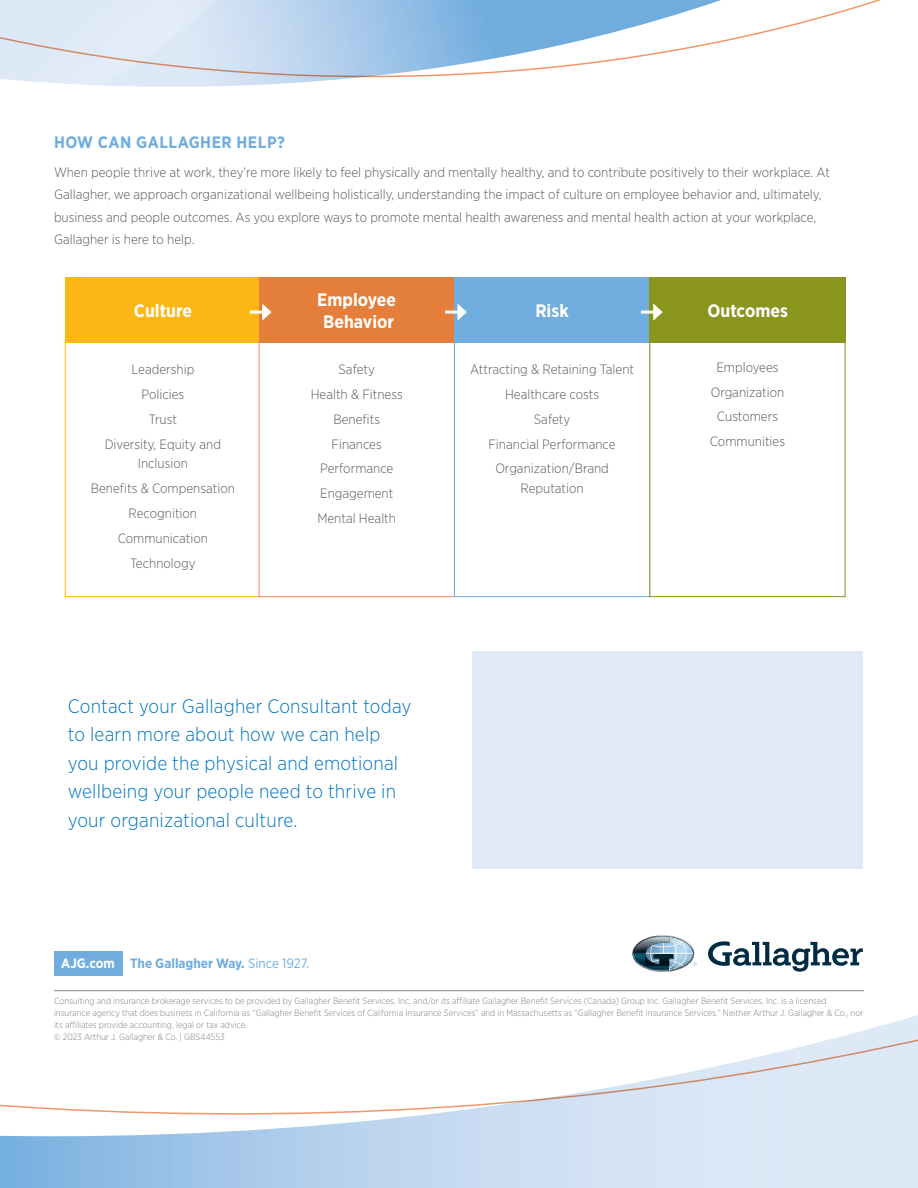
<style>
.page{position:relative;width:918px;height:1188px;background:#fff}
.page>*{position:absolute;margin:0;border:0;box-sizing:border-box;transform-origin:0 0}
.t1{font:300 19.5px/28.5px "Gotham Narrow";letter-spacing:.01em;color:#0075bc}
.t2{font:700 18px/21.6px "Gotham Narrow";color:#fff;text-align:center}
.t3{font:700 16.5px "Gotham Narrow";letter-spacing:.03em;color:#70adde}
.t4{font:300 13.5px/24.9px "Gotham Narrow";color:#58595b;text-align:center}
.t5{font:700 13.5px "Gotham Narrow";color:#70adde}
.t6{font:300 9px/12px "Gotham Narrow";color:#7c8281}
.s1{color:#fff}
.s2{font-weight:400}
</style>
<div class="page">
<div style="left:65px;top:340px;width:196px;height:257px;background:#fff;border:1px solid #fdb714"></div>
<div style="left:259px;top:340px;width:196px;height:257px;background:#fff;border:1px solid #f08b5c"></div>
<div style="left:454px;top:340px;width:196px;height:257px;background:#fff;border:1px solid #70adde"></div>
<div style="left:649px;top:340px;width:197px;height:257px;background:#fff"></div>
<svg style="left:0;top:77px;width:347px;height:10px;fill:#dee9f7"></svg>
<svg style="left:0;top:0;width:881px;height:77px"></svg>
<svg style="left:0;top:1015px;width:918px;height:173px"></svg>
<svg style="left:0;top:1033px;width:918px;height:94px"></svg>
<div style="left:65px;top:277px;width:196px;height:65px;background:#fdb714"></div>
<div style="left:259px;top:277px;width:196px;height:65px;background:#e37f3a"></div>
<div style="left:454px;top:277px;width:196px;height:65px;background:#70adde"></div>
<div style="left:649px;top:277px;width:197px;height:65px;background:#8a951e"></div>
<svg style="left:708px;top:941px;width:155px;height:31px"></svg>
<svg style="left:633px;top:935px;width:64px;height:37px"></svg>
<div style="left:54px;top:952px;width:69px;height:24px;background:#70adde"></div>
<div style="left:472px;top:651px;width:391px;height:218px;background:#dfe9f7"></div>
<hr style="left:54px;top:990px;width:810px;height:1px;background:#7c8281">
<hr style="left:250px;top:311px;width:15px;height:3px;background:#fff">
<svg style="left:262px;top:303px;width:10px;height:18px"></svg>
<hr style="left:445px;top:311px;width:15px;height:3px;background:#fff">
<svg style="left:457px;top:303px;width:10px;height:18px"></svg>
<hr style="left:641px;top:311px;width:15px;height:3px;background:#fff">
<svg style="left:653px;top:303px;width:10px;height:18px"></svg>
<p class="t3" style="left:54px;top:131px;width:233px">HOW CAN GALLAGHER HELP?</p>
<p class="t4" style="left:54px;top:161px;width:778px;line-height:22.5px;text-align:left">When people thrive at work, they’re more likely to feel physically and mentally healthy, and to contribute positively to their workplace. At Gallagher, we approach organizational wellbeing holistically, understanding the impact of culture on employee behavior and, ultimately, business and people outcomes. As you explore ways to promote mental health awareness and mental health action at your workplace, Gallagher is here to help.</p>
<h2 class="t2" style="left:134px;top:300px;width:60px">Culture</h2>
<h2 class="t2" style="left:317px;top:289px;width:80px">Employee<br>Behavior</h2>
<h2 class="t2" style="left:535px;top:300px;width:35px">Risk</h2>
<h2 class="t2" style="left:708px;top:300px;width:82px">Outcomes</h2>
<p class="t4" style="left:105px;top:356px;width:118px">Leadership<br>Policies<br>Trust<br>Diversity, Equity and</p>
<p class="t4" style="left:91px;top:450px;width:146px">Inclusion<br>Benefits &amp; Compensation<br>Recognition<br>Communication<br>Technology</p>
<p class="t4" style="left:311px;top:356px;width:94px">Safety<br>Health &amp; Fitness<br>Benefits<br>Finances<br>Performance<br>Engagement<br>Mental Health</p>
<p class="t4" style="left:470px;top:356px;width:166px">Attracting &amp; Retaining Talent<br>Healthcare costs<br>Safety<br>Financial Performance<br>Organization/Brand</p>
<p class="t4" style="left:520px;top:475px;width:65px">Reputation</p>
<h1 class="t1" style="left:68px;top:691px;width:345px">Contact your Gallagher Consultant today to learn more about how we can help you provide the physical and emotional wellbeing your people need to thrive in your organizational culture.</h1>
<p class="t5" style="left:61px;top:955px;width:250px"><span class="s1">AJG.com</span> The Gallagher Way. <span class="s2">Since 1927.</span></p>
<p class="t4" style="left:710px;top:354px;width:77px">Employees<br>Organization<br>Customers<br>Communities</p>
<p class="t6" style="left:54px;top:995px;width:811px">Consulting and insurance brokerage services to be provided by Gallagher Benefit Services, Inc. and/or its affiliate Gallagher Benefit Services (Canada) Group Inc. Gallagher Benefit Services, Inc. is a licensed insurance agency that does business in California as “Gallagher Benefit Services of California Insurance Services” and in Massachusetts as “Gallagher Benefit Insurance Services.” Neither Arthur J. Gallagher &amp; Co., nor its affiliates provide accounting, legal or tax advice.<br>© 2023 Arthur J. Gallagher &amp; Co. | GBS44553</p>
</div>
